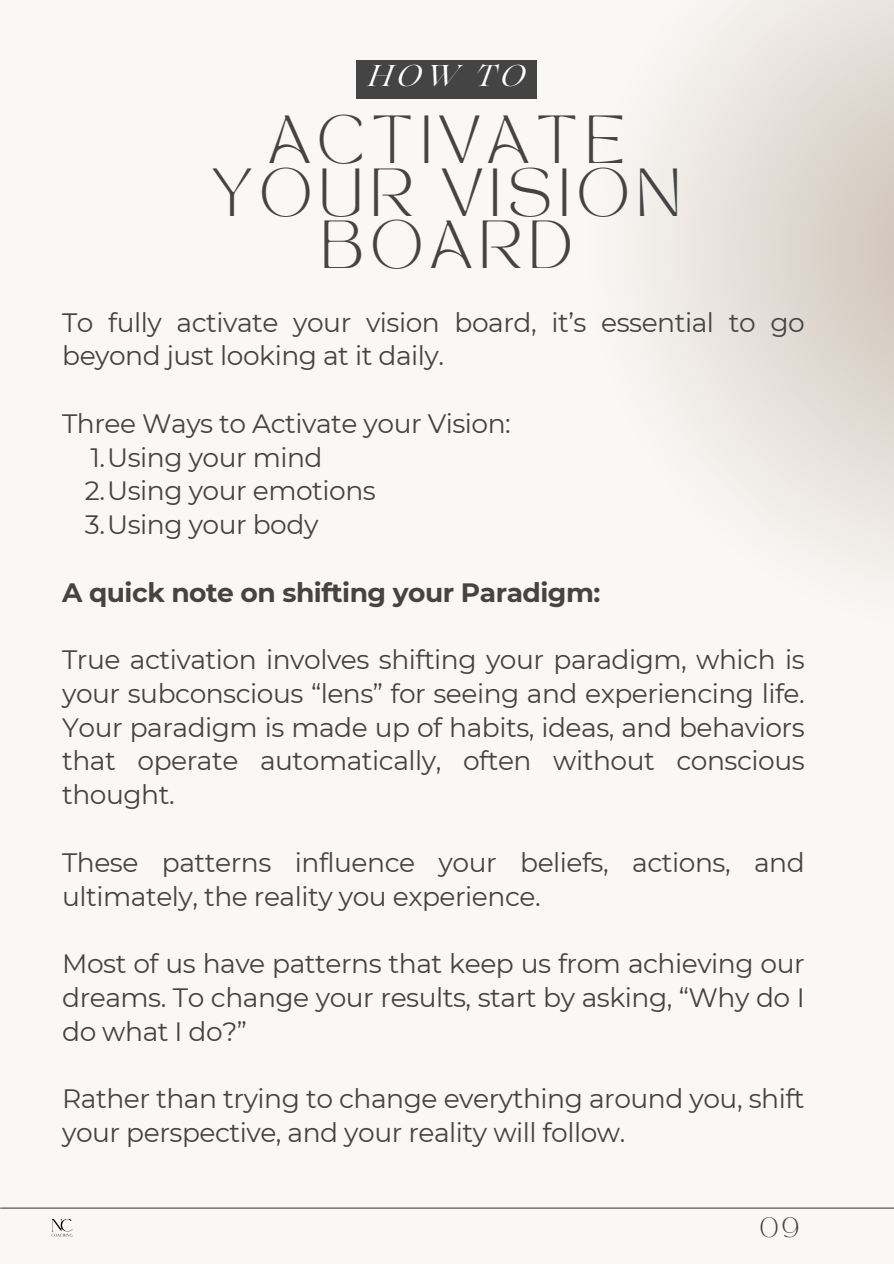
<style>
.page{position:relative;width:894px;height:1264px;background:#fff}
.page>*{position:absolute;margin:0;border:0;box-sizing:border-box;transform-origin:0 0}
.t1{font:47.55px/52.5px "TAN MONCHERI Regular";letter-spacing:.15em;color:#444;text-align:center}
.t2{font:italic 30px "Lovelace";color:#fff}
.t3{font:26.55px/33.8px "Montserrat";letter-spacing:-.02em;color:#444}
.t4{font:700 26.55px "Montserrat";letter-spacing:-.02em;color:#444}
.t5{font:19.5px "TAN MONCHERI Regular";color:#444}
</style>
<div class="page">
<div style="left:0;top:0;width:893px;height:1263px;background:#faf8f6"></div>
<svg style="left:643px;top:0;width:250px;height:569px"></svg>
<div style="left:356px;top:60px;width:180px;height:39px;background:#444"></div>
<hr style="left:1px;top:1207px;width:892px;height:1px;background:#444">
<img style="left:51px;top:1218px;width:22px;height:19px">
<h2 class="t2" style="left:368px;top:65px;width:158px">HOW TO</h2>
<p class="t1" style="left:212px;top:122px;width:470px">ACTIVATE<br>YOUR VISION<br>BOARD</p>
<p class="t3" style="left:62px;top:305px;width:743px">To fully activate your vision board, it’s essential to go beyond just looking at it daily.</p>
<p class="t3" style="left:62px;top:406px;width:450px">Three Ways to Activate your Vision:</p>
<p class="t3" style="left:90px;top:440px;width:234px">1.Using your mind</p>
<p class="t3" style="left:85px;top:474px;width:292px">2.Using your emotions</p>
<p class="t3" style="left:85px;top:507px;width:235px">3.Using your body</p>
<h3 class="t4" style="left:62px;top:576px;width:539px">A quick note on shifting your Paradigm:</h3>
<p class="t3" style="left:62px;top:642px;width:743px;text-align:justify">True activation involves shifting your paradigm, which is your subconscious “lens” for seeing and experiencing life.<br>Your paradigm is made up of habits, ideas, and behaviors that operate automatically, often without conscious thought.</p>
<p class="t3" style="left:62px;top:845px;width:743px">These patterns influence your beliefs, actions, and ultimately, the reality you experience.</p>
<p class="t3" style="left:62px;top:946px;width:743px;text-align:justify">Most of us have patterns that keep us from achieving our dreams. To change your results, start by asking, “Why do I do what I do?”</p>
<p class="t3" style="left:62px;top:1081px;width:743px">Rather than trying to change everything around you, shift your perspective, and your reality will follow.</p>
<h1 class="t5" style="left:759px;top:1216px;width:41px">09</h1>
</div>
